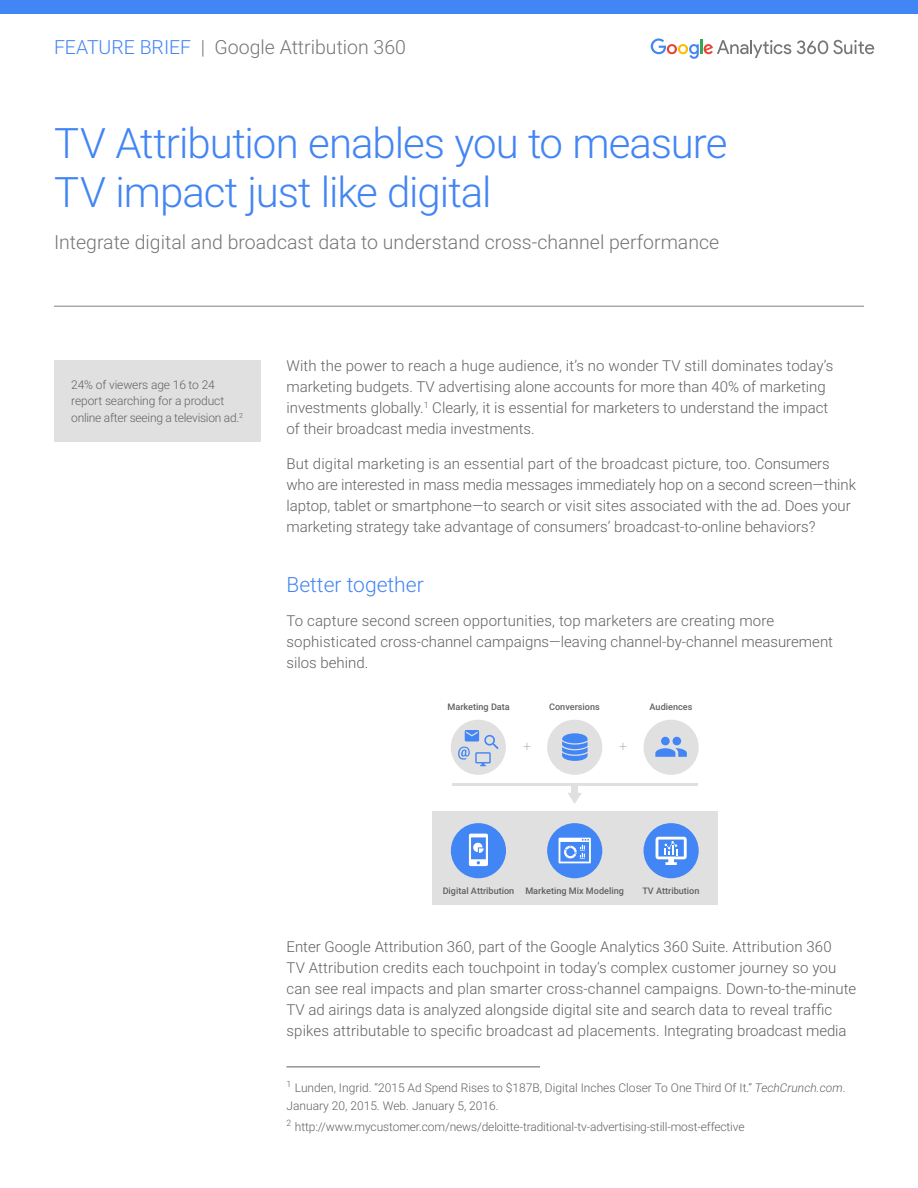
<style>
.page{position:relative;width:918px;height:1188px;background:#fff}
.page>*{position:absolute;margin:0;border:0;box-sizing:border-box;transform-origin:0 0}
.t1{font:300 42px/49.5px "Roboto";letter-spacing:-.025em;color:#4285f4}
.body_header{font:300 21px "Roboto";color:#4285f4}
.t2{font:300 19.5px "Roboto";color:#757575}
.body{font:300 15px/21px "Roboto";color:#616161}
.t3{font:100 14.1px "Roboto";color:#808080}
.body-2{font:300 12px/18px "Roboto";color:#616161}
.sidebar{font:300 12px/16.5px "Roboto";letter-spacing:-.01em;color:#616161}
.t4{font:500 9.15px "Roboto";color:#616161}
.s1{color:#4285f4}
.s2{font-style:italic}
</style>
<div class="page">
<div style="left:0;top:0;width:918px;height:14px;background:#4285f4"></div>
<svg style="left:797px;top:40px;width:77px;height:14px"></svg>
<svg style="left:651px;top:38px;width:140px;height:21px"></svg>
<hr style="left:54px;top:306px;width:810px;height:1px;background:#808080">
<div style="left:432px;top:811px;width:285px;height:94px;background:#e0e0e0"></div>
<div style="left:571px;top:785px;width:7px;height:8px;background:#e0e0e0"></div>
<svg style="left:568px;top:793px;width:14px;height:11px"></svg>
<div style="left:644px;top:720px;width:55px;height:55px;background:#e0e0e0;border-radius:50%"></div>
<svg style="left:655px;top:737px;width:32px;height:20px"></svg>
<div style="left:644px;top:823px;width:55px;height:55px;background:#4285f4;border-radius:50%"></div>
<svg style="left:656px;top:837px;width:31px;height:28px"></svg>
<div style="left:451px;top:823px;width:55px;height:55px;background:#4285f4;border-radius:50%"></div>
<svg style="left:469px;top:834px;width:19px;height:32px"></svg>
<div style="left:547px;top:720px;width:55px;height:55px;background:#e0e0e0;border-radius:50%"></div>
<svg style="left:562px;top:733px;width:26px;height:28px"></svg>
<div style="left:451px;top:720px;width:55px;height:55px;background:#e0e0e0;border-radius:50%"></div>
<svg style="left:458px;top:730px;width:41px;height:36px"></svg>
<hr style="left:452px;top:783px;width:246px;height:3px;background:#e0e0e0">
<div style="left:547px;top:823px;width:55px;height:55px;background:#4285f4;border-radius:50%"></div>
<svg style="left:559px;top:838px;width:32px;height:25px"></svg>
<hr style="left:286px;top:1066px;width:254px;height:1px;background:#616161">
<div style="left:54px;top:360px;width:207px;height:82px;background:#e0e0e0"></div>
<h3 class="t2" style="left:54px;top:33px;width:354px"><span class="s1">FEATURE BRIEF</span> | Google Attribution 360</h3>
<p class="t1" style="left:54px;top:116px;width:675px">TV Attribution enables you to measure<br>TV impact just like digital</p>
<p class="t2" style="left:54px;top:228px;width:667px">Integrate digital and broadcast data to understand cross-channel performance</p>
<p class="sidebar" style="left:71px;top:376px;width:173px">24% of viewers age 16 to 24 report searching for a product online after seeing a television ad.<sup>2</sup></p>
<p class="body" style="left:286px;top:355px;width:548px">With the power to reach a huge audience, it’s no wonder TV still dominates today’s marketing budgets. TV advertising alone accounts for more than 40% of marketing investments globally.<sup>1</sup> Clearly, it is essential for marketers to understand the impact of their broadcast media investments.</p>
<p class="body" style="left:286px;top:452px;width:571px">But digital marketing is an essential part of the broadcast picture, too. Consumers who are interested in mass media messages immediately hop on a second screen—think laptop, tablet or smartphone—to search or visit sites associated with the ad. Does your marketing strategy take advantage of consumers’ broadcast-to-online behaviors?</p>
<p class="body_header" style="left:286px;top:570px;width:139px">Better together</p>
<p class="body" style="left:286px;top:610px;width:548px">To capture second screen opportunities, top marketers are creating more sophisticated cross-channel campaigns—leaving channel-by-channel measurement silos behind.</p>
<p class="t4" style="left:447px;top:700px;width:64px">Marketing Data</p>
<p class="t3" style="left:523px;top:736px;width:9px">+</p>
<p class="t3" style="left:619px;top:736px;width:9px">+</p>
<p class="t4" style="left:549px;top:700px;width:52px">Conversions</p>
<p class="t4" style="left:650px;top:700px;width:44px">Audiences</p>
<p class="t4" style="left:443px;top:884px;width:183px">Digital Attribution Marketing Mix Modeling</p>
<p class="t4" style="left:642px;top:884px;width:59px">TV Attribution</p>
<p class="body" style="left:286px;top:935px;width:571px">Enter Google Attribution 360, part of the Google Analytics 360 Suite. Attribution 360<br>TV Attribution credits each touchpoint in today’s complex customer journey so you can see real impacts and plan smarter cross-channel campaigns. Down-to-the-minute TV ad airings data is analyzed alongside digital site and search data to reveal traffic spikes attributable to specific broadcast ad placements. Integrating broadcast media</p>
<p class="body-2" style="left:286px;top:1078px;width:561px"><sup>1</sup> Lunden, Ingrid. “2015 Ad Spend Rises to $187B, Digital Inches Closer To One Third Of It.” <span class="s2">TechCrunch.com</span>.<br>January 20, 2015. Web. January 5, 2016.</p>
<p class="body-2" style="left:286px;top:1117px;width:460px"><sup>2</sup> http://www.mycustomer.com/news/deloitte-traditional-tv-advertising-still-most-effective</p>
</div>
